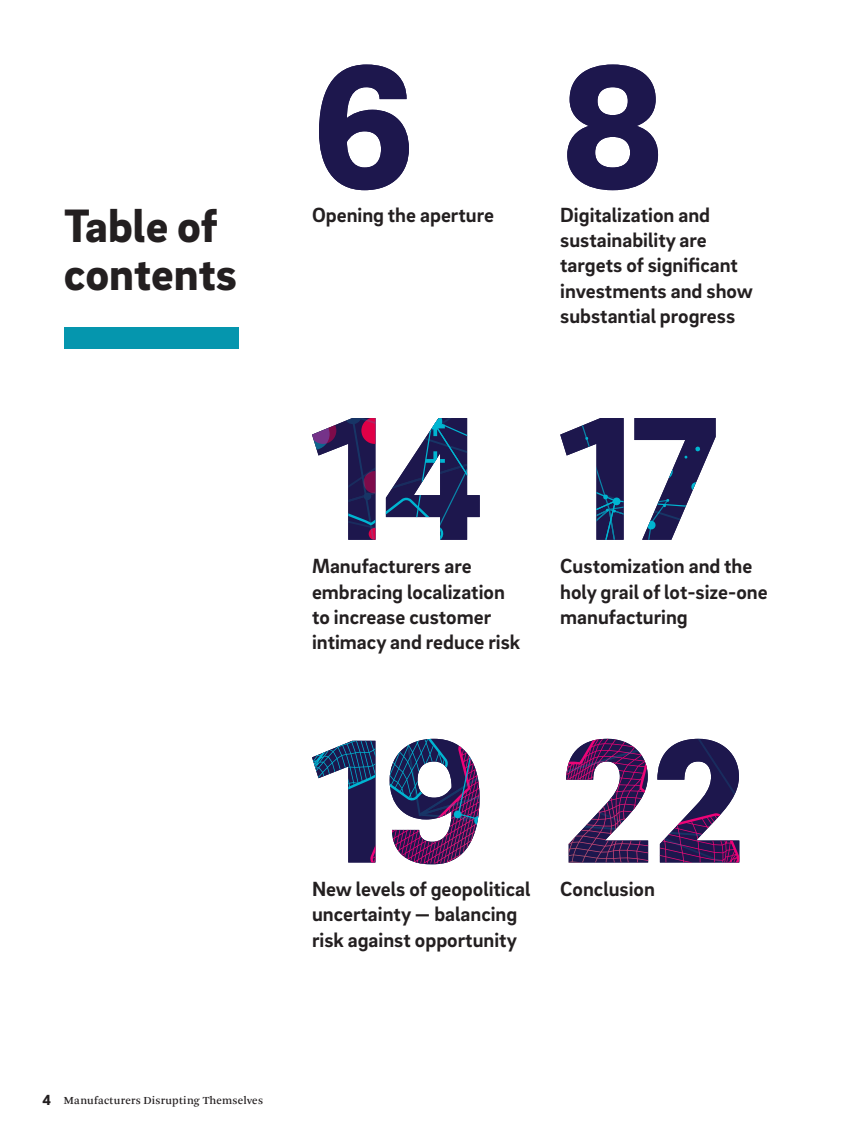
<style>
.page{position:relative;width:851px;height:1127px;background:#fff}
.page>*{position:absolute;margin:0;border:0;box-sizing:border-box;transform-origin:0 0}
.t1{font:900 48px/48px "Brix Sans";color:#231f20}
.t2{font:700 21px/25.2px "Brix Sans";color:#231f20}
.t3{font:11.25px "Arnhem Pro";letter-spacing:.02em;color:#231f20}
.s1{font-family:"Brix Sans";font-weight:900;font-size:15px}
</style>
<div class="page">
<div style="left:64px;top:327px;width:174px;height:21px;background:#0596ae"></div>
<svg style="left:319px;top:65px;width:340px;height:798px"></svg>
<svg style="left:395px;top:309px;width:215px;height:32px"></svg>
<svg style="left:543px;top:308px;width:6px;height:5px"></svg>
<svg style="left:544px;top:739px;width:195px;height:124px"></svg>
<svg style="left:312px;top:341px;width:396px;height:521px"></svg>
<p class="t1" style="left:64px;top:199px;width:175px">Table of contents</p>
<p class="t2" style="left:312px;top:201px;width:183px">Opening the aperture</p>
<p class="t2" style="left:560px;top:201px;width:194px">Digitalization and sustainability are targets of significant investments and show substantial progress</p>
<p class="t2" style="left:312px;top:553px;width:210px">Manufacturers are embracing localization to increase customer intimacy and reduce risk</p>
<p class="t2" style="left:560px;top:553px;width:209px">Customization and the holy grail of lot-size-one manufacturing</p>
<p class="t2" style="left:312px;top:875px;width:220px">New levels of geopolitical uncertainty — balancing risk against opportunity</p>
<p class="t2" style="left:560px;top:875px;width:96px">Conclusion</p>
<p class="t3" style="left:43px;top:1093px;width:222px"><span class="s1">4</span> Manufacturers Disrupting Themselves</p>
</div>
